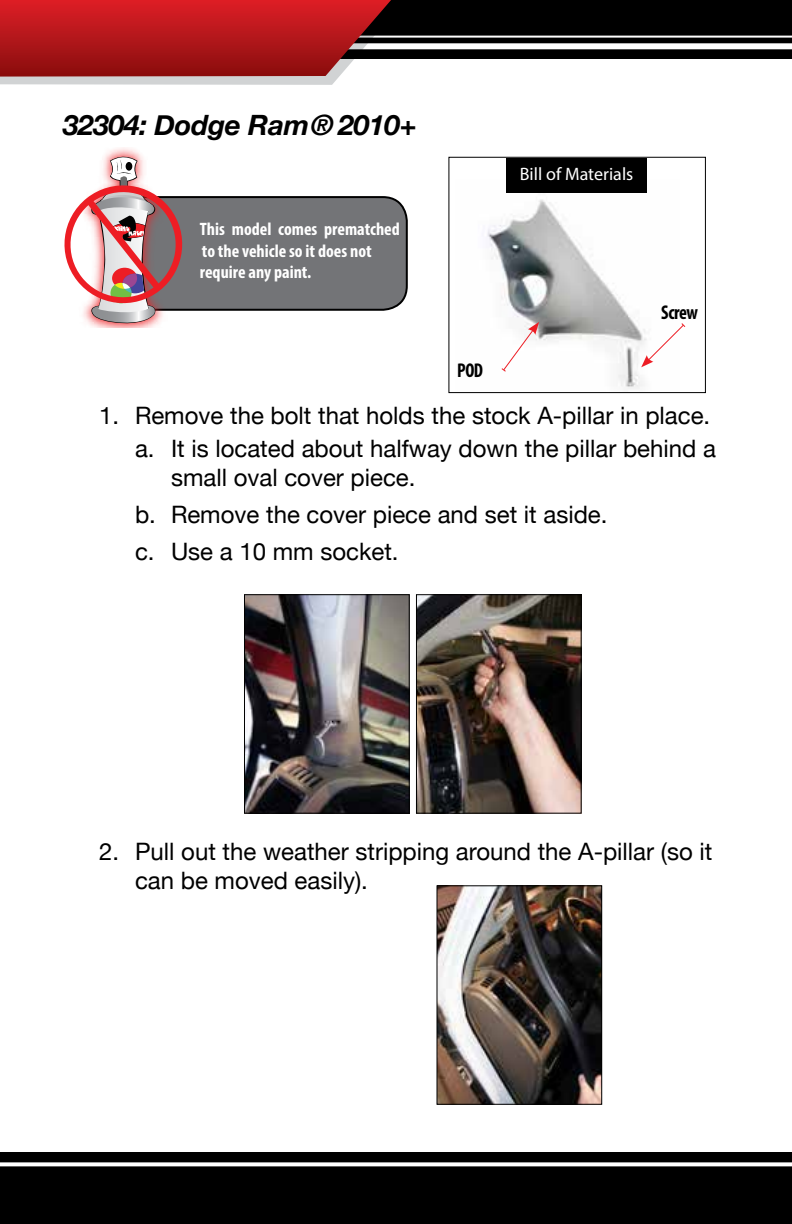
<style>
.page{position:relative;width:792px;height:1224px;background:#fff}
.page>*{position:absolute;margin:0;border:0;box-sizing:border-box;transform-origin:0 0}
.t1{font:italic 700 28px "Helvetica Neue";letter-spacing:-.01em;color:#000}
.t2{font:24px/36.8px "Helvetica Neue";color:#000}
.t3{font:700 condensed 20px "Myriad Pro";letter-spacing:-.02em;color:#000;scale:.94 1}
.t4{font:700 condensed 18px/21.6px "Myriad Pro";color:#fff}
.t5{font:18px "Myriad Pro";color:#fff}
</style>
<div class="page">
<div style="left:0;top:0;width:792px;height:59px;background:#000"></div>
<div style="left:260px;top:43px;width:532px;height:6px;background:#fff"></div>
<hr style="left:266px;top:36px;width:526px;height:2px;background:#fff">
<div style="left:0;top:1153px;width:792px;height:71px;background:#000"></div>
<svg style="left:0;top:1162px;width:792px;height:4px;background:#e6e6e6"></svg>
<svg style="left:0;top:0;width:410px;height:85px;background:#b03437"></svg>
<img style="left:246px;top:596px;width:162px;height:216px">
<div style="left:244px;top:594px;width:166px;height:220px;border:1px solid #000"></div>
<img style="left:418px;top:596px;width:162px;height:216px">
<div style="left:416px;top:594px;width:166px;height:220px;border:1px solid #000"></div>
<img style="left:439px;top:887px;width:161px;height:216px">
<div style="left:437px;top:885px;width:165px;height:220px;border:1px solid #000"></div>
<div style="left:113px;top:197px;width:294px;height:113px;background:#737477;border-radius:24px"></div>
<div style="left:112px;top:196px;width:296px;height:115px;border:2px solid #000;border-radius:24px"></div>
<svg style="left:64px;top:152px;width:126px;height:176px"></svg>
<img style="left:487px;top:199px;width:157px;height:190px">
<div style="left:448px;top:157px;width:258px;height:236px;border:1px solid #000"></div>
<div style="left:506px;top:158px;width:141px;height:35px;background:#000"></div>
<svg style="left:500px;top:322px;width:39px;height:51px"></svg>
<svg style="left:641px;top:322px;width:45px;height:45px"></svg>
<p class="t1" style="left:63px;top:103px;width:355px">32304: Dodge Ram® 2010+</p>
<p class="t4" style="left:200px;top:218px;width:201px">This model comes prematched to the vehicle so it does not require any paint.</p>
<p class="t5" style="left:520px;top:163px;width:115px">Bill of Materials</p>
<p class="t3" style="left:457px;top:358px;width:29px">POD</p>
<p class="t3" style="left:661px;top:300px;width:41px">Screw</p>
<p class="t2" style="left:99px;top:398px;width:618px;line-height:32.8px;text-align:right">1. Remove the bolt that holds the stock A-pillar in place. a. It is located about halfway down the pillar behind a</p>
<p class="t2" style="left:135px;top:457px;width:474px;text-indent:36px">small oval cover piece.<br>b. Remove the cover piece and set it aside. c. Use a 10 mm socket.</p>
<p class="t2" style="left:135px;top:835px;width:579px;line-height:28.8px;text-indent:-36px">2. Pull out the weather stripping around the A-pillar (so it can be moved easily).</p>
</div>
